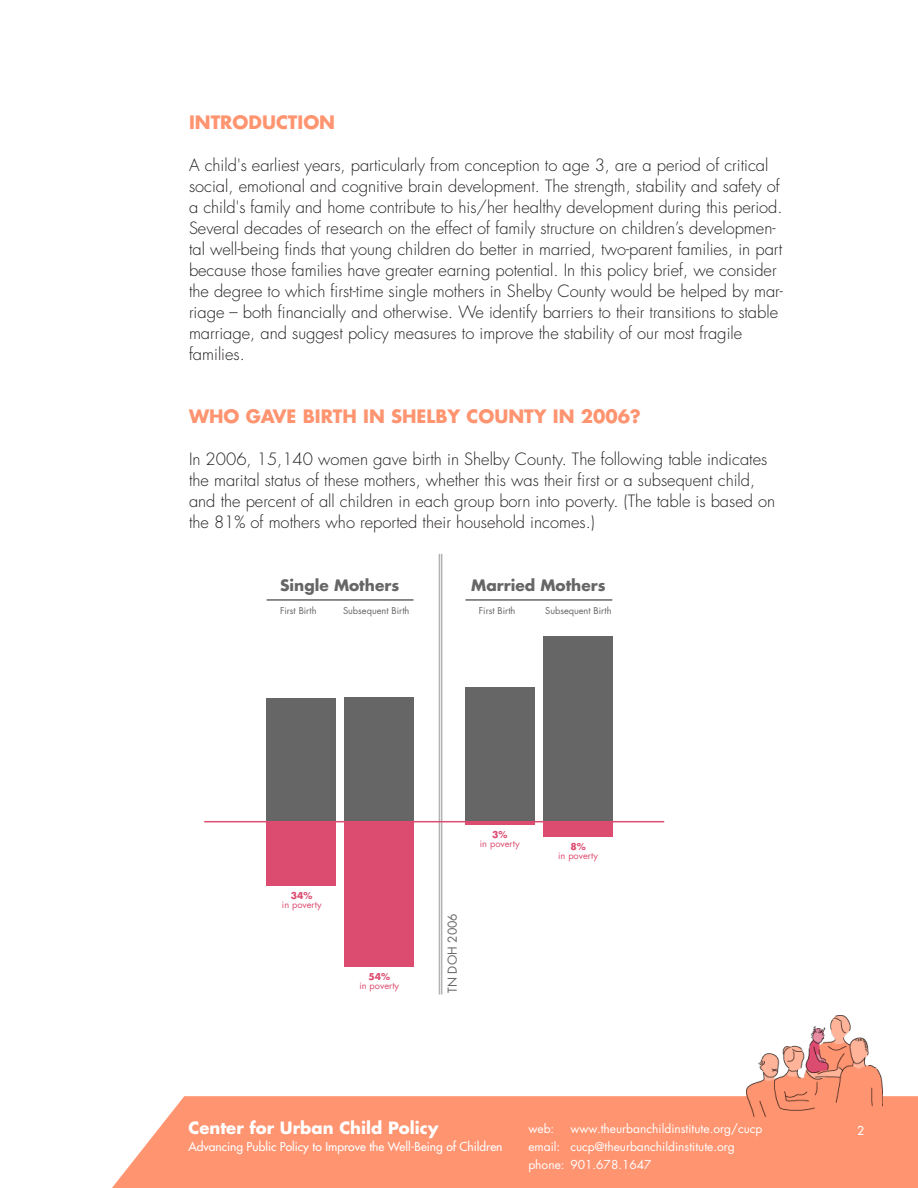
<style>
.page{position:relative;width:918px;height:1188px;background:#fff}
.page>*{position:absolute;margin:0;border:0;box-sizing:border-box;transform-origin:0 0}
.headline{font:700 18px "Futura Std";color:#ff9470}
.copy{font:300 16.5px/21px "Futura Std";color:#231f20}
.t1{font:700 16.5px "Futura Std";color:#fff}
.t2{font:700 15.3px "Futura";color:#666}
.t3{font:12px/18px "Futura Std";color:#fff}
.t4{font:500 12px "Futura Std";color:#fff}
.t5{font:12px "Futura";color:#666}
.t6{font:9.15px "Futura";color:#666}
.t7{font:9.15px/9.1px "Futura";color:#dc4c70;text-align:center}
.s1{font-weight:700}
</style>
<div class="page">
<div style="left:112px;top:1096px;width:806px;height:92px;background:#ff9470"></div>
<img style="left:746px;top:1015px;width:137px;height:105px">
<div style="left:266px;top:698px;width:70px;height:188px;background:#666"></div>
<div style="left:266px;top:822px;width:70px;height:64px;background:#dc4c70"></div>
<div style="left:344px;top:698px;width:70px;height:268px;background:#666"></div>
<div style="left:344px;top:822px;width:70px;height:144px;background:#dc4c70"></div>
<div style="left:465px;top:687px;width:70px;height:138px;background:#666"></div>
<hr style="left:465px;top:821px;width:70px;height:4px;background:#dc4c70">
<div style="left:543px;top:636px;width:69px;height:201px;background:#666"></div>
<div style="left:543px;top:822px;width:69px;height:15px;background:#dc4c70"></div>
<hr style="left:439px;top:554px;width:1px;height:441px;background:#b3b3b3">
<hr style="left:441px;top:554px;width:1px;height:441px;background:#b3b3b3">
<hr style="left:204px;top:821px;width:460px;height:1px;background:#dc4c70">
<hr style="left:267px;top:599px;width:147px;height:2px;background:#666">
<hr style="left:465px;top:599px;width:147px;height:2px;background:#666">
<p class="headline" style="left:189px;top:110px;width:148px">INTRODUCTION</p>
<p class="copy" style="left:189px;top:155px;width:596px">A child's earliest years, particularly from conception to age 3, are a period of critical social, emotional and cognitive brain development. The strength, stability and safety of a child's family and home contribute to his/her healthy development during this period.<br>Several decades of research on the effect of family structure on children’s developmen&shy;tal well-being finds that young children do better in married, two-parent families, in part because those families have greater earning potential. In this policy brief, we consider the degree to which first-time single mothers in Shelby County would be helped by mar&shy;riage – both financially and otherwise. We identify barriers to their transitions to stable marriage, and suggest policy measures to improve the stability of our most fragile families.</p>
<p class="headline" style="left:189px;top:404px;width:453px">WHO GAVE BIRTH IN SHELBY COUNTY IN 2006?</p>
<p class="copy" style="left:189px;top:449px;width:588px">In 2006, 15,140 women gave birth in Shelby County. The following table indicates the marital status of these mothers, whether this was their first or a subsequent child, and the percent of all children in each group born into poverty. (The table is based on the 81% of mothers who reported their household incomes.)</p>
<p class="t2" style="left:280px;top:575px;width:121px">Single Mothers</p>
<p class="t2" style="left:471px;top:575px;width:136px">Married Mothers</p>
<p class="t6" style="left:280px;top:604px;width:38px">First Birth</p>
<p class="t6" style="left:343px;top:604px;width:68px">Subsequent Birth</p>
<p class="t6" style="left:479px;top:604px;width:38px">First Birth</p>
<p class="t6" style="left:545px;top:604px;width:68px">Subsequent Birth</p>
<p class="t7" style="left:282px;top:890px;width:41px"><span class="s1">34%<br></span>in poverty</p>
<p class="t7" style="left:359px;top:972px;width:41px"><span class="s1">54%<br></span>in poverty</p>
<p class="t7" style="left:480px;top:830px;width:41px"><span class="s1">3%<br></span>in poverty</p>
<p class="t5" style="left:444px;top:993px;width:81px;rotate:-90deg">TN DOH 2006</p>
<p class="t7" style="left:558px;top:842px;width:41px"><span class="s1">8%<br></span>in poverty</p>
<p class="t1" style="left:188px;top:1117px;width:252px">Center for Urban Child Policy</p>
<p class="t4" style="left:188px;top:1139px;width:316px">Advancing Public Policy to Improve the Well-Being of Children</p>
<p class="t3" style="left:528px;top:1119px;width:27px">web:</p>
<p class="t3" style="left:528px;top:1119px;width:236px;text-indent:42px">www.theurbanchildinstitute.org/cucp email: cucp@theurbanchildinstitute.org phone: 901.678.1647</p>
<p class="t4" style="left:857px;top:1123px;width:8px">2</p>
</div>
